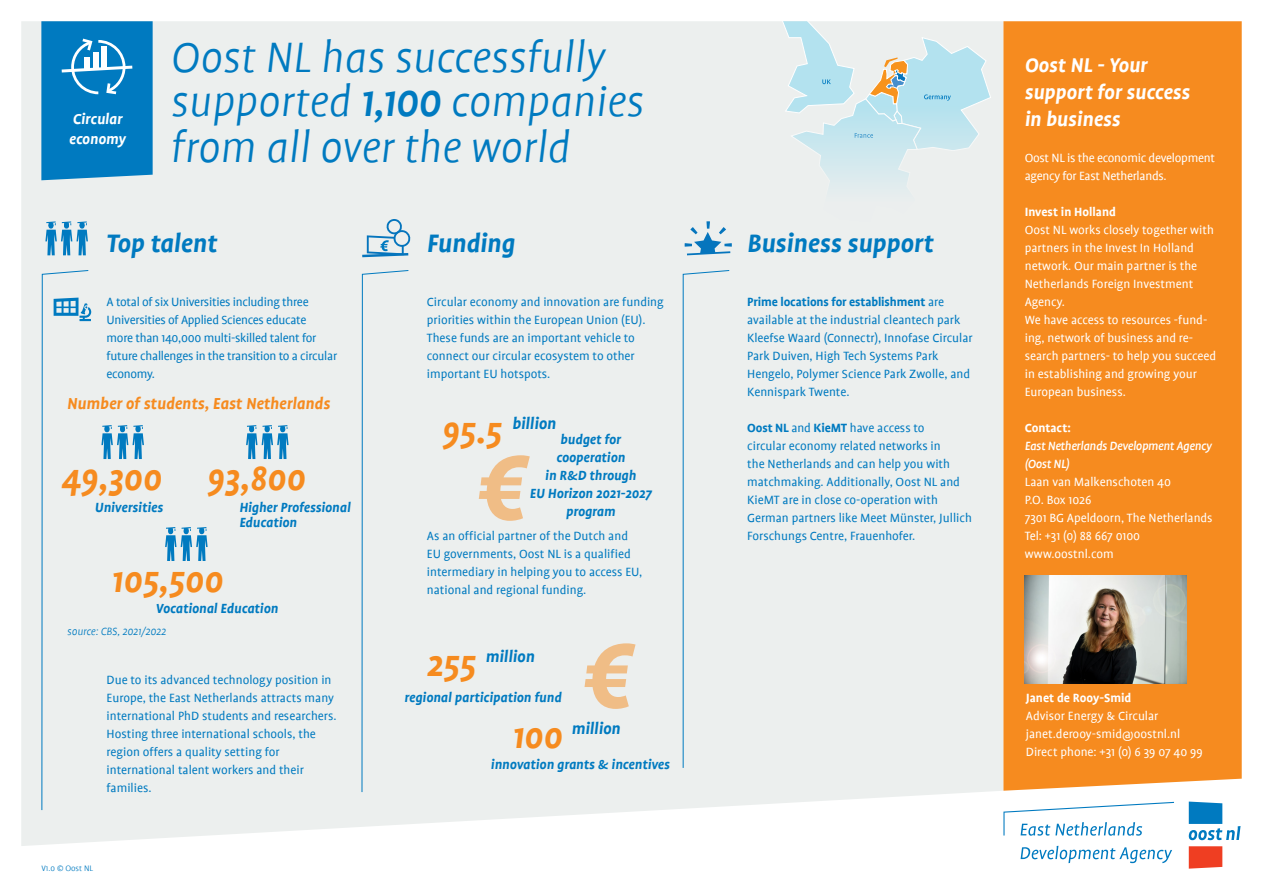
<style>
.page{position:relative;width:1263px;height:893px;background:#fff}
.page>*{position:absolute;margin:0;border:0;box-sizing:border-box;transform-origin:0 0}
.t1{font:italic 300 48px/43.5px "Profile";color:#007ac0}
.t2{font:italic 700 38.85px "Profile";color:#f68b1f}
.t3{font:italic 700 28.5px "Profile";color:#007ac0}
.t4{font:italic 700 22.5px/27px "Profile";color:#fff}
.t5{font:italic 700 18px "Profile";color:#f68b1f}
.t6{font:italic 700 18px "Profile";color:#007ac0}
.t7{font:italic 700 16.5px/19.8px "Profile";color:#fff}
.t8{font:italic 700 15px/15px "Profile";color:#007ac0}
.t9{font:13.5px/18px "Profile";color:#007ac0}
.t10{font:13.5px/18px "Profile";color:#fff}
.t11{font:13.5px/18px "Profile";letter-spacing:-.02em;color:#007ac0}
.t12{font:13.5px "Profile";letter-spacing:-.02em;color:#fff}
.t13{font:italic 500 13.5px/18px "Profile";letter-spacing:-.02em;color:#fff}
.t14{font:700 13.5px "Profile";color:#fff}
.t15{font:italic 300 12px "Profile";color:#007ac0}
.t16{font:300 9px "Profile";color:#007ac0}
.s1{font-weight:500}
.s2{font-weight:700}
</style>
<div class="page">
<div style="left:21px;top:21px;width:982px;height:825px;background:#ecefee"></div>
<div style="left:1003px;top:21px;width:239px;height:770px;background:#f68b1f"></div>
<div style="left:682px;top:270px;width:48px;height:499px;background:#ecefee"></div>
<svg style="left:361px;top:270px;width:48px;height:523px;background:#e2eaec"></svg>
<div style="left:41px;top:270px;width:50px;height:541px;background:#ecefee"></div>
<svg style="left:1189px;top:846px;width:33px;height:23px"></svg>
<svg style="left:1189px;top:801px;width:51px;height:39px"></svg>
<svg style="left:1020px;top:846px;width:152px;height:17px"></svg>
<svg style="left:1003px;top:802px;width:171px;height:34px"></svg>
<img style="left:1025px;top:575px;width:162px;height:108px">
<svg style="left:45px;top:221px;width:43px;height:34px"></svg>
<svg style="left:778px;top:21px;width:213px;height:202px;background:#d9e9eb"></svg>
<svg style="left:101px;top:425px;width:43px;height:34px"></svg>
<svg style="left:165px;top:527px;width:43px;height:34px"></svg>
<svg style="left:246px;top:425px;width:43px;height:34px"></svg>
<svg style="left:584px;top:643px;width:51px;height:66px;background:#eed5b9"></svg>
<svg style="left:479px;top:455px;width:51px;height:66px;background:#eed5b9"></svg>
<svg style="left:685px;top:221px;width:47px;height:34px;background:#accde0"></svg>
<svg style="left:360px;top:219px;width:51px;height:40px;background:#b7d3e2"></svg>
<svg style="left:41px;top:21px;width:112px;height:159px;background:#1082c3"></svg>
<div style="left:84px;top:57px;width:6px;height:12px;background:#fff"></div>
<div style="left:93px;top:52px;width:5px;height:17px;background:#fff"></div>
<div style="left:102px;top:46px;width:5px;height:23px;background:#fff"></div>
<p class="t7" style="left:69px;top:109px;width:58px">Circular economy</p>
<p class="t1" style="left:171px;top:36px;width:474px">Oost NL has successfully supported <span class="s1">1,100</span> companies</p>
<p class="t1" style="left:171px;top:126px;width:401px">from all over the world</p>
<p class="t3" style="left:106px;top:228px;width:112px">Top talent</p>
<p class="t3" style="left:427px;top:228px;width:90px">Funding</p>
<p class="t3" style="left:747px;top:228px;width:188px">Business support</p>
<p class="t11" style="left:107px;top:293px;width:232px">A total of six Universities including three Universities of Applied Sciences educate<br>more than 140,000 multi-skilled talent for future challenges in the transition to a circular economy.</p>
<p class="t9" style="left:747px;top:293px;width:227px"><span class="s2">Prime locations for establishment</span> are available at the industrial cleantech park Kleefse Waard (Connectr), Innofase Circular Park Duiven, High Tech Systems Park Hengelo, Polymer Science Park Zwolle, and Kennispark Twente.</p>
<p class="t9" style="left:747px;top:419px;width:226px"><span class="s2">Oost NL</span> and <span class="s2">KieMT</span> have access to<br>circular economy related networks in<br>the Netherlands and can help you with matchmaking. Additionally, Oost NL and KieMT are in close co-operation with German partners like Meet Münster, Jullich Forschungs Centre, Frauenhofer.</p>
<p class="t9" style="left:427px;top:293px;width:238px">Circular economy and innovation are funding priorities within the European Union (EU).<br>These funds are an important vehicle to connect our circular ecosystem to other important EU hotspots.</p>
<p class="t5" style="left:67px;top:394px;width:264px">Number of students, East Netherlands</p>
<p class="t2" style="left:442px;top:410px;width:61px">95.5</p>
<p class="t6" style="left:512px;top:414px;width:45px">billion</p>
<p class="t8" style="left:561px;top:432px;width:62px">budget for</p>
<p class="t8" style="left:545px;top:448px;width:93px;line-height:18px;text-align:center">cooperation<br>in R&amp;D through</p>
<p class="t8" style="left:530px;top:486px;width:124px">EU Horizon 2021-2027</p>
<p class="t8" style="left:566px;top:504px;width:51px">program</p>
<p class="t2" style="left:61px;top:457px;width:103px">49,300</p>
<p class="t2" style="left:207px;top:457px;width:100px">93,800</p>
<p class="t8" style="left:95px;top:500px;width:70px">Universities</p>
<p class="t8" style="left:239px;top:500px;width:113px">Higher Professional<br>Education</p>
<p class="t9" style="left:427px;top:527px;width:217px">As an official partner of the Dutch and EU governments, Oost NL is a qualified intermediary in helping you to access EU, national and regional funding.</p>
<p class="t2" style="left:112px;top:559px;width:113px">105,500</p>
<p class="t8" style="left:156px;top:600px;width:124px">Vocational Education</p>
<p class="t15" style="left:67px;top:626px;width:100px">source: CBS, 2021/2022</p>
<p class="t9" style="left:107px;top:671px;width:231px">Due to its advanced technology position in Europe, the East Netherlands attracts many international PhD students and researchers.<br>Hosting three international schools, the</p>
<p class="t9" style="left:107px;top:743px;width:199px">region offers a quality setting for international talent workers and their families.</p>
<p class="t16" style="left:42px;top:864px;width:53px">V1.0 © Oost NL</p>
<p class="t2" style="left:427px;top:643px;width:50px">255</p>
<p class="t6" style="left:486px;top:646px;width:50px">million</p>
<p class="t8" style="left:405px;top:690px;width:159px">regional participation fund</p>
<p class="t2" style="left:512px;top:715px;width:52px">100</p>
<p class="t6" style="left:572px;top:719px;width:50px">million</p>
<p class="t8" style="left:491px;top:757px;width:181px">innovation grants &amp; incentives</p>
<p class="t4" style="left:1025px;top:51px;width:167px">Oost NL - Your support for success in business</p>
<p class="t12" style="left:1025px;top:151px;width:192px">Oost NL is the economic development</p>
<p class="t12" style="left:1025px;top:169px;width:143px">agency for East Netherlands.</p>
<p class="t14" style="left:1025px;top:205px;width:93px">Invest in Holland</p>
<p class="t10" style="left:1025px;top:221px;width:191px">Oost NL works closely together with partners in the Invest In Holland network. Our main partner is the<br>Netherlands Foreign Investment<br>Agency.</p>
<p class="t10" style="left:1025px;top:311px;width:193px">We have access to resources -fund&shy;ing, network of business and re&shy;search partners- to help you succeed in establishing and growing your</p>
<p class="t10" style="left:1025px;top:383px;width:103px">European business.</p>
<p class="t14" style="left:1025px;top:421px;width:48px">Contact:</p>
<p class="t13" style="left:1025px;top:437px;width:189px">East Netherlands Development Agency (Oost NL)</p>
<p class="t10" style="left:1025px;top:473px;width:148px">Laan van Malkenschoten 40</p>
<p class="t10" style="left:1025px;top:491px;width:68px">P.O. Box 1026</p>
<p class="t10" style="left:1025px;top:509px;width:189px">7301 BG Apeldoorn, The Netherlands</p>
<p class="t10" style="left:1025px;top:527px;width:117px">Tel: +31 (0) 88 667 0100</p>
<p class="t10" style="left:1025px;top:545px;width:91px">www.oostnl.com</p>
<p class="t14" style="left:1026px;top:691px;width:107px">Janet de Rooy-Smid</p>
<p class="t10" style="left:1026px;top:707px;width:134px">Advisor Energy &amp; Circular</p>
<p class="t10" style="left:1026px;top:725px;width:156px">janet.derooy-smid@oostnl.nl</p>
<p class="t10" style="left:1026px;top:743px;width:178px">Direct phone: +31 (0) 6 39 07 40 99</p>
</div>
